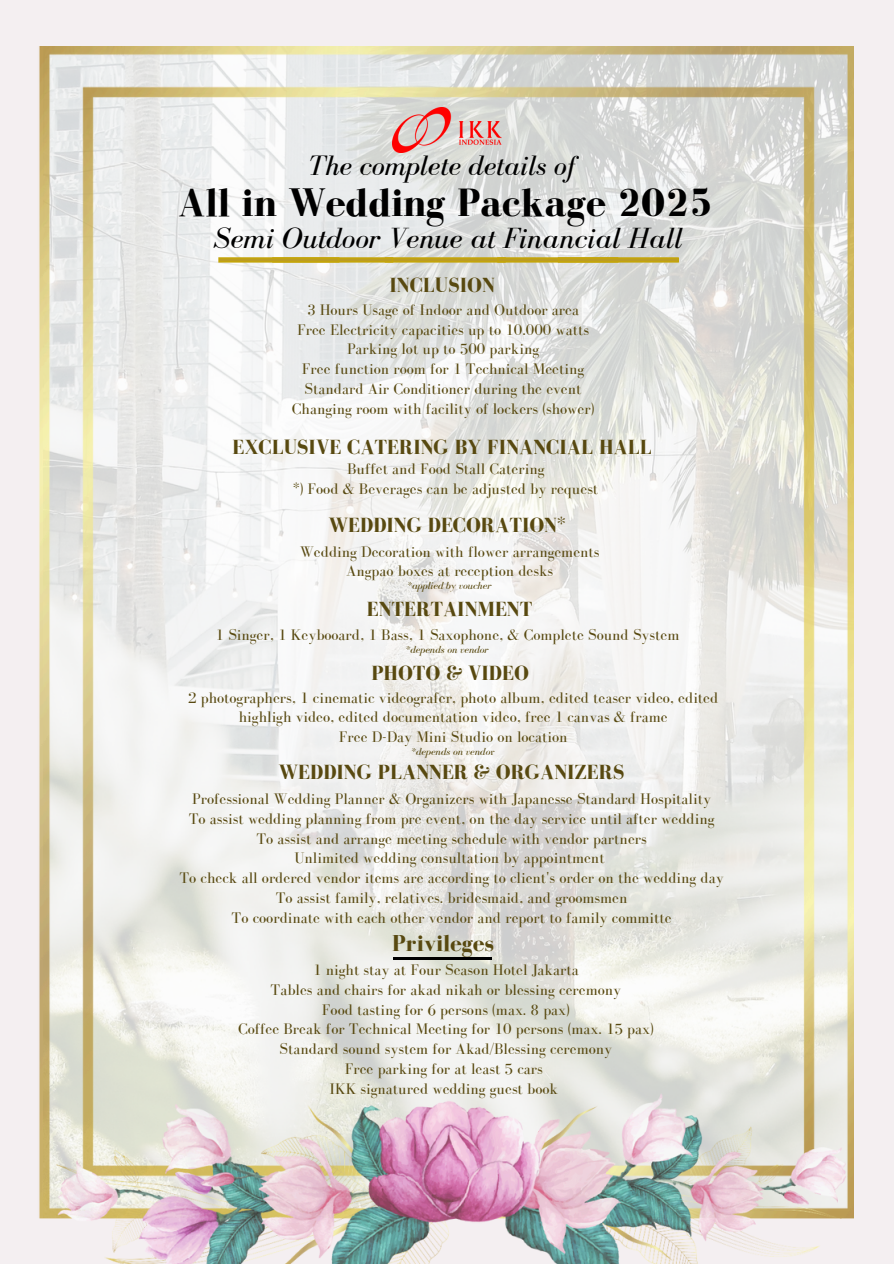
<style>
.page{position:relative;width:894px;height:1264px;background:#fff}
.page>*{position:absolute;margin:0;border:0;box-sizing:border-box;transform-origin:0 0}
.t1{font:700 40.65px "Bodoni FLF";color:#000}
.t2{font:italic 30px "Bodoni FLF";color:#000}
.t3{font:italic 28.95px "Bodoni FLF";color:#000}
.t4{font:700 23.7px "Bodoni FLF";color:#584910}
.t5{font:700 21px "Bodoni FLF";color:#584910}
.t6{font:15.75px/19.8px "Bodoni FLF";color:#584910;text-align:center}
.t7{font:italic 10.5px "Bodoni FLF";color:#584910}
.s1{font-style:normal}
</style>
<div class="page">
<div style="left:0;top:0;width:42px;height:1263px;background:#f4eff1"></div>
<img style="left:39px;top:46px;width:814px;height:1217px">
<div style="left:853px;top:0;width:40px;height:1263px;background:#f4eff1"></div>
<div style="left:0;top:0;width:893px;height:46px;background:#f4eff1"></div>
<hr style="left:392px;top:957px;width:99px;height:2px;background:#000">
<svg style="left:218px;top:257px;width:460px;height:5px"></svg>
<h1 class="t3" style="left:308px;top:150px;width:269px">The complete details of</h1>
<h2 class="t1" style="left:178px;top:180px;width:536px">All in Wedding Package 2025</h2>
<h4 class="t2" style="left:213px;top:222px;width:470px">Semi Outdoor Venue at Financial Hall</h4>
<p class="t5" style="left:389px;top:274px;width:107px">INCLUSION</p>
<h2 class="t6" style="left:292px;top:299px;width:304px">3 Hours Usage of Indoor and Outdoor area Free Electricity capacities up to 10.000 watts Parking lot up to 500 parking<br>Free function room for 1 Technical Meeting Standard Air Conditioner during the event Changing room with facility of lockers (shower)</h2>
<h6 class="t5" style="left:232px;top:435px;width:420px">EXCLUSIVE CATERING BY FINANCIAL HALL</h6>
<h4 class="t6" style="left:293px;top:458px;width:306px">Buffet and Food Stall Catering<br>*) Food &amp; Beverages can be adjusted by request</h4>
<p class="t5" style="left:328px;top:514px;width:238px">WEDDING DECORATION*</p>
<p class="t6" style="left:300px;top:541px;width:301px">Wedding Decoration with flower arrangements</p>
<h4 class="t6" style="left:346px;top:561px;width:208px">Angpao boxes at reception desks</h4>
<p class="t7" style="left:407px;top:580px;width:85px">*applied by voucher</p>
<h6 class="t5" style="left:367px;top:598px;width:167px">ENTERTAINMENT</h6>
<h4 class="t6" style="left:215px;top:625px;width:465px">1 Singer, 1 Keybooard, 1 Bass, 1 Saxophone, &amp; Complete Sound System</h4>
<p class="t7" style="left:406px;top:644px;width:84px">*depends on vendor</p>
<p class="t5" style="left:371px;top:661px;width:159px">PHOTO &amp; VIDEO</p>
<h4 class="t6" style="left:188px;top:688px;width:531px;line-height:19.2px">2 photographers, 1 cinematic videografer, photo album, edited teaser video, edited highligh video, edited documentation video, free 1 canvas &amp; frame</h4>
<p class="t6" style="left:339px;top:726px;width:230px">Free D-Day Mini Studio on location</p>
<p class="t7" style="left:411px;top:745px;width:84px">*depends on vendo<span class="s1">r</span></p>
<p class="t6" style="left:192px;top:789px;width:520px">Professional Wedding Planner &amp; Organizers with Japanesse Standard Hospitality</p>
<h5 class="t6" style="left:189px;top:808px;width:527px">To assist wedding planning from pre event, on the day service until after wedding</h5>
<p class="t6" style="left:256px;top:828px;width:391px">To assist and arrange meeting schedule with vendor partners</p>
<p class="t6" style="left:294px;top:848px;width:312px">Unlimited wedding consultation by appointment</p>
<p class="t6" style="left:179px;top:868px;width:545px">To check all ordered vendor items are according to client's order on the wedding day</p>
<p class="t6" style="left:276px;top:887px;width:353px">To assist family, relatives. bridesmaid, and groomsmen</p>
<p class="t6" style="left:231px;top:907px;width:441px">To coordinate with each other vendor and report to family committe</p>
<p class="t5" style="left:278px;top:760px;width:347px">WEDDING PLANNER &amp; ORGANIZERS</p>
<p class="t4" style="left:392px;top:930px;width:103px">Privileges</p>
<h3 class="t6" style="left:313px;top:959px;width:267px">1 night stay at Four Season Hotel Jakarta</h3>
<p class="t6" style="left:270px;top:979px;width:352px">Tables and chairs for akad nikah or blessing ceremony</p>
<p class="t6" style="left:322px;top:999px;width:249px">Food tasting for 6 persons (max. 8 pax)</p>
<p class="t6" style="left:238px;top:1019px;width:417px">Coffee Break for Technical Meeting for 10 persons (max. 15 pax)</p>
<p class="t6" style="left:279px;top:1038px;width:334px">Standard sound system for Akad/Blessing ceremony</p>
<p class="t6" style="left:344px;top:1058px;width:199px">Free parking for at least 5 cars</p>
<p class="t6" style="left:329px;top:1078px;width:230px">IKK signatured wedding guest book</p>
</div>
